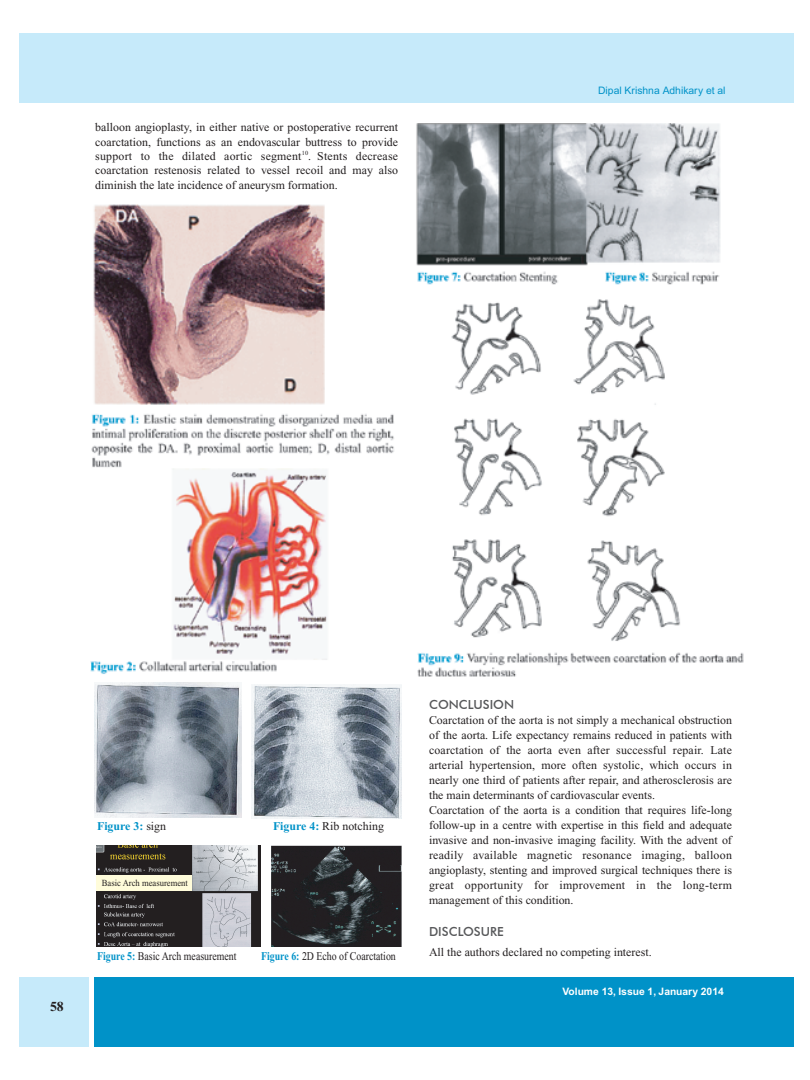
<style>
.page{position:relative;width:810px;height:1080px;background:#fff}
.page>*{position:absolute;margin:0;border:0;box-sizing:border-box;transform-origin:0 0}
.t1{font:700 13.75px "Times New Roman";color:#231f20}
.t2{font:500 12.5px "Futura BT";color:#57585a}
.t3{font:11.88px/15px "Times New Roman";color:#231f20;text-align:justify}
.t4{font:11.88px "Times New Roman";color:#231f20;scale:.83 1}
.t5{font:700 11.88px "Times New Roman";color:#0092c8}
.t6{font:700 10.25px "Helvetica";color:#fff}
.t7{font:10.25px "Helvetica";color:#0092c8}
.t8{font:9.25px "Times New Roman";color:#231f20;scale:.93 1}
.s1{font-weight:400;color:#231f20}
.s2{font-weight:700;color:#0092c8}
</style>
<div class="page">
<img style="left:90px;top:123px;width:654px;height:554px">
<div style="left:94px;top:978px;width:700px;height:69px;background:#0092c8"></div>
<div style="left:20px;top:978px;width:69px;height:69px;background:#c6eafa"></div>
<div style="left:20px;top:34px;width:774px;height:69px;background:#c6eafa"></div>
<img style="left:95px;top:683px;width:147px;height:134px">
<img style="left:251px;top:685px;width:150px;height:134px">
<img style="left:96px;top:845px;width:164px;height:101px">
<img style="left:271px;top:845px;width:130px;height:102px">
<div style="left:96px;top:875px;width:96px;height:16px;background:#fffcda"></div>
<p class="t3" style="left:95px;top:120px;width:304px;line-height:14.4px">balloon angioplasty, in either native or postoperative recurrent coarctation, functions as an endovascular buttress to provide support to the dilated aortic segment<sup>10</sup>. Stents decrease coarctation restenosis related to vessel recoil and may also diminish the late incidence of aneurysm formation.</p>
<p class="t7" style="left:598px;top:84px;width:129px">Dipal Krishna Adhikary et al</p>
<p class="t1" style="left:50px;top:999px;width:15px">58</p>
<p class="t5" style="left:97px;top:819px;width:71px">Figure 3: <span class="s1">sign</span></p>
<p class="t3" style="left:273px;top:819px;width:112px"><span class="s2">Figure 4:</span> Rib notching</p>
<p class="t8" style="left:102px;top:878px;width:94px">Basic Arch measurement</p>
<p class="t4" style="left:97px;top:950px;width:169px"><span class="s2">Figure 5:</span> Basic Arch measurement</p>
<p class="t4" style="left:261px;top:950px;width:164px"><span class="s2">Figure 6:</span> 2D Echo of Coarctation</p>
<p class="t2" style="left:429px;top:697px;width:87px">CONCLUSION</p>
<p class="t3" style="left:429px;top:713px;width:304px;text-align:left">Coarctation of the aorta is not simply a mechanical obstruction of the aorta. Life expectancy remains reduced in patients with coarctation of the aorta even after successful repair. Late arterial hypertension, more often systolic, which occurs in nearly one third of patients after repair, and atherosclerosis are the main determinants of cardiovascular events.<br>Coarctation of the aorta is a condition that requires life-long follow-up in a centre with expertise in this field and adequate invasive and non-invasive imaging facility. With the advent of readily available magnetic resonance imaging, balloon angioplasty, stenting and improved surgical techniques there is great opportunity for improvement in the long-term management of this condition.</p>
<p class="t2" style="left:429px;top:924px;width:76px">DISCLOSURE</p>
<p class="t3" style="left:429px;top:945px;width:224px">All the authors declared no competing interest.</p>
<p class="t6" style="left:563px;top:985px;width:163px">Volume 13, Issue 1, January 2014</p>
</div>
